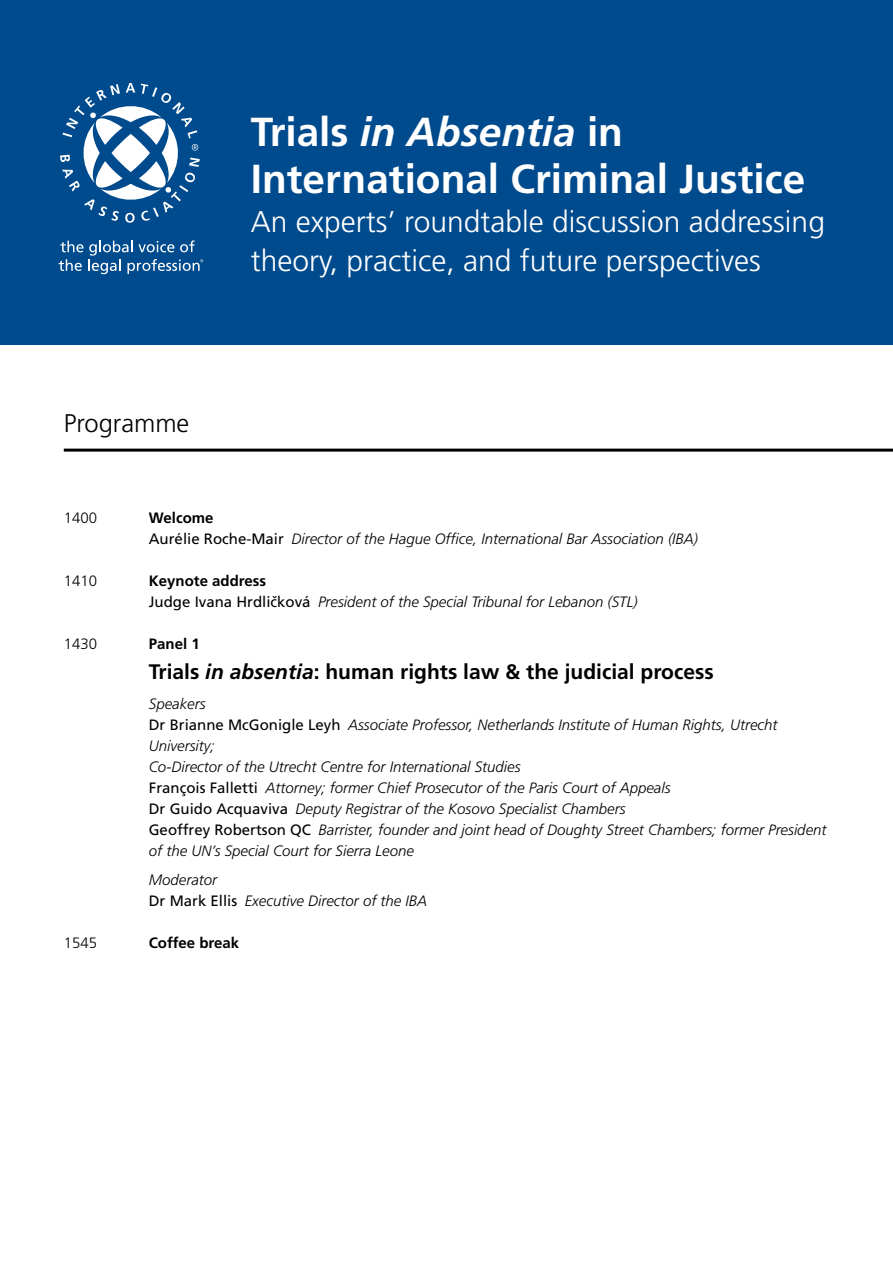
<style>
.page{position:relative;width:893px;height:1263px;background:#fff}
.page>*{position:absolute;margin:0;border:0;box-sizing:border-box;transform-origin:0 0}
.t1{font:700 40.5px/46.5px "Frutiger";color:#fff}
.t2{font:300 30px/39px "Frutiger";color:#fff}
.t3{font:300 25.5px "Frutiger";color:#000}
.t4{font:700 21px "Frutiger";color:#000}
.t5{font:italic 300 15px/21px "Frutiger";color:#000}
.t6{font:700 15px "Frutiger";color:#000}
.t7{font:300 15px "Frutiger";color:#000}
.s1{font-style:italic}
.s2{font-weight:700;font-style:normal}
.s3{font-weight:400;font-style:normal}
.s4{font-family:"Frutiger CE";font-weight:400;font-style:normal}
</style>
<div class="page">
<div style="left:0;top:0;width:893px;height:344px;background:#004b8d"></div>
<svg style="left:60px;top:83px;width:140px;height:140px"></svg>
<svg style="left:59px;top:240px;width:144px;height:34px"></svg>
<hr style="left:64px;top:449px;width:829px;height:3px;background:#000">
<h3 class="t3" style="left:64px;top:408px;width:127px">Programme</h3>
<h1 class="t1" style="left:251px;top:109px;width:556px">Trials <span class="s1">in Absentia</span> in<br>International Criminal Justice</h1>
<h2 class="t2" style="left:251px;top:202px;width:576px">An experts’ roundtable discussion addressing theory, practice, and future perspectives</h2>
<p class="t7" style="left:64px;top:510px;width:35px">1400</p>
<p class="t5" style="left:149px;top:507px;width:551px"><span class="s2">Welcome<br></span><span class="s3">Aurélie Roche-Mair</span> Director of the Hague Office, International Bar Association (IBA)</p>
<p class="t7" style="left:64px;top:573px;width:35px">1410</p>
<p class="t5" style="left:149px;top:570px;width:490px"><span class="s2">Keynote address<br></span><span class="s3">Judge Ivana</span> <span class="s4">Hrdličková</span> President of the Special Tribunal for Lebanon (STL)</p>
<p class="t7" style="left:64px;top:636px;width:35px">1430</p>
<p class="t6" style="left:149px;top:635px;width:52px">Panel 1</p>
<h3 class="t4" style="left:149px;top:659px;width:566px">Trials <span class="s1">in absentia</span>: human rights law &amp; the judicial process</h3>
<p class="t5" style="left:149px;top:693px;width:679px">Speakers<br><span class="s3">Dr Brianne McGonigle Leyh</span> Associate Professor, Netherlands Institute of Human Rights, Utrecht University;<br>Co-Director of the Utrecht Centre for International Studies<br><span class="s3">François Falletti</span> Attorney; former Chief Prosecutor of the Paris Court of Appeals<br><span class="s3">Dr Guido Acquaviva</span> Deputy Registrar of the Kosovo Specialist Chambers<br><span class="s3">Geoffrey Robertson QC</span> Barrister, founder and joint head of Doughty Street Chambers; former President of the UN’s Special Court for Sierra Leone</p>
<p class="t5" style="left:149px;top:869px;width:280px">Moderator<br><span class="s3">Dr Mark Ellis</span> Executive Director of the IBA</p>
<p class="t7" style="left:64px;top:934px;width:35px">1545</p>
<p class="t6" style="left:149px;top:934px;width:92px">Coffee break</p>
</div>
